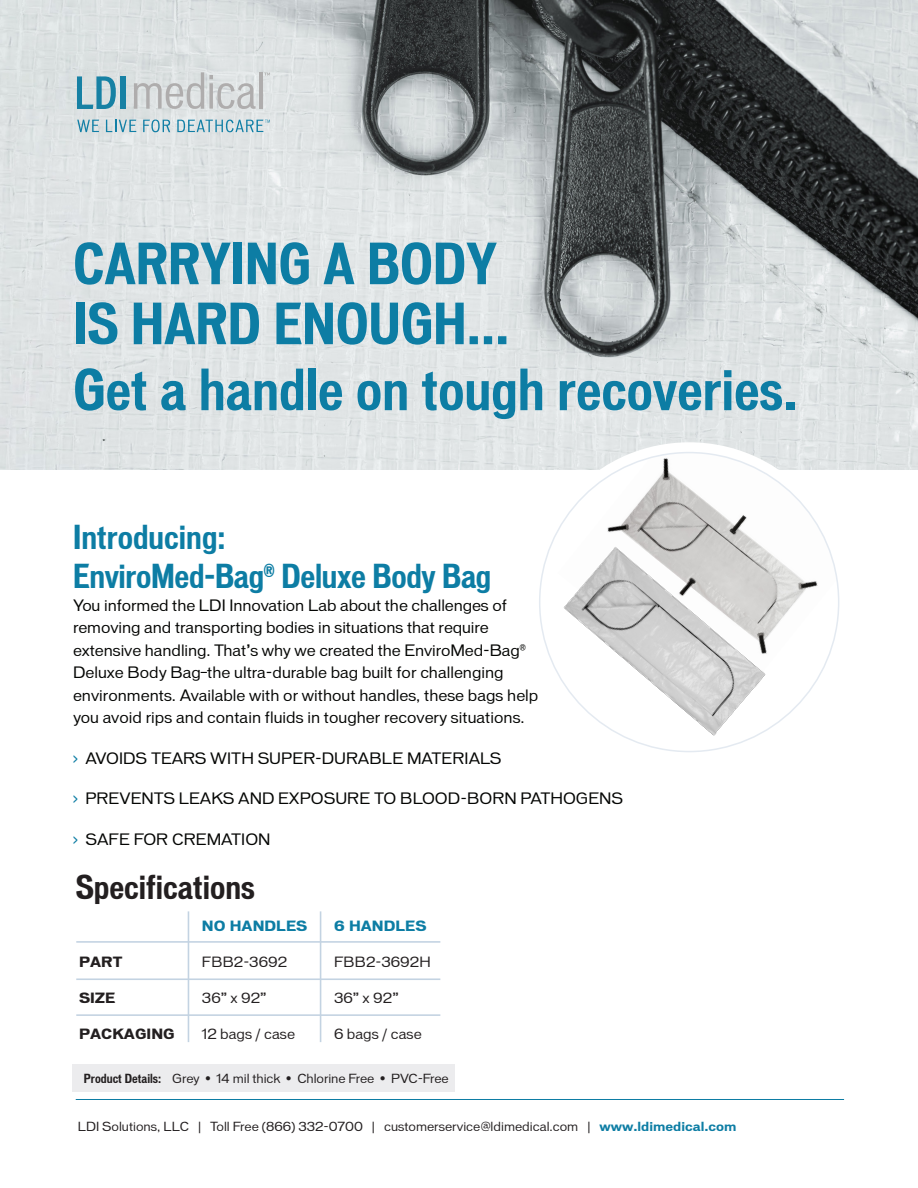
<style>
.page{position:relative;width:918px;height:1188px;background:#fff}
.page>*{position:absolute;margin:0;border:0;box-sizing:border-box;transform-origin:0 0}
.t1{font:54px/60px "Vonnes TT Bold Cond";color:#0d7da4}
.t2{font:31.5px/39px "Vonnes TT Bold Cond";letter-spacing:-.01em;color:#0d7da4}
.t3{font:31.5px "Vonnes TT Bold Cond";color:#231f20}
.t4{font:15px/22.5px "Vonnes";color:#040503}
.t5{font:13.5px "Vonnes";color:#231f20}
.t6{font:13.5px "Vonnes TT Bold";color:#231f20}
.t7{font:13.5px "Vonnes TT Bold";color:#0d7da4}
.t8{font:12px "Vonnes";color:#231f20}
.s1{color:#0d7da4}
.s2{font-family:"Vonnes TT Bold Cond"}
.s3{font-family:"Vonnes TT Bold";color:#0d7da4}
</style>
<div class="page">
<img style="left:0;top:0;width:918px;height:469px">
<div style="left:529px;top:442px;width:320px;height:320px;background:#fff;border-radius:50%"></div>
<img style="left:558px;top:453px;width:279px;height:222px">
<img style="left:540px;top:485px;width:280px;height:267px">
<hr style="left:76px;top:978px;width:364px;height:2px;background:#c3d3e2">
<hr style="left:76px;top:1014px;width:364px;height:2px;background:#c3d3e2">
<hr style="left:76px;top:941px;width:364px;height:2px;background:#c3d3e2">
<hr style="left:188px;top:911px;width:1px;height:131px;background:#c3d3e2">
<hr style="left:320px;top:911px;width:1px;height:131px;background:#c3d3e2">
<hr style="left:76px;top:1099px;width:768px;height:1px;background:#0d7da4">
<svg style="left:77px;top:76px;width:39px;height:33px"></svg>
<div style="left:121px;top:76px;width:5px;height:33px;background:#1781a4"></div>
<svg style="left:264px;top:73px;width:6px;height:3px"></svg>
<svg style="left:134px;top:72px;width:122px;height:37px;background:#d0d3d3"></svg>
<hr style="left:259px;top:72px;width:4px;height:37px;background:#afadad">
<svg style="left:77px;top:120px;width:22px;height:12px"></svg>
<svg style="left:106px;top:120px;width:30px;height:12px"></svg>
<svg style="left:143px;top:120px;width:27px;height:12px"></svg>
<svg style="left:177px;top:120px;width:93px;height:12px"></svg>
<div style="left:73px;top:1065px;width:382px;height:27px;background:#ececee"></div>
<h1 class="t1" style="left:73px;top:234px;width:438px">CARRYING A BODY<br>IS HARD ENOUGH…</h1>
<h1 class="t1" style="left:73px;top:360px;width:726px">Get a handle on tough recoveries.</h1>
<h2 class="t2" style="left:73px;top:518px;width:420px">Introducing:<br>EnviroMed-Bag<sup>®</sup> Deluxe Body Bag</h2>
<p class="t4" style="left:73px;top:594px;width:467px">You informed the LDI Innovation Lab about the challenges of removing and transporting bodies in situations that require extensive handling. That’s why we created the EnviroMed-Bag<sup>® </sup>Deluxe Body Bag–the ultra-durable bag built for challenging environments. Available with or without handles, these bags help you avoid rips and contain fluids in tougher recovery situations.</p>
<p class="t4" style="left:73px;top:747px;width:430px"><span class="s1">&gt;</span> AVOIDS TEARS WITH SUPER-DURABLE MATERIALS</p>
<p class="t4" style="left:73px;top:787px;width:552px"><span class="s1">&gt;</span> PREVENTS LEAKS AND EXPOSURE TO BLOOD-BORN PATHOGENS</p>
<p class="t4" style="left:73px;top:828px;width:199px"><span class="s1">&gt;</span> SAFE FOR CREMATION</p>
<h2 class="t3" style="left:76px;top:869px;width:181px">Specifications</h2>
<p class="t6" style="left:79px;top:953px;width:45px">PART</p>
<p class="t6" style="left:79px;top:989px;width:38px">SIZE</p>
<p class="t6" style="left:79px;top:1025px;width:97px">PACKAGING</p>
<p class="t7" style="left:202px;top:918px;width:107px">NO HANDLES</p>
<p class="t5" style="left:202px;top:954px;width:87px">FBB2-3692</p>
<p class="t5" style="left:202px;top:990px;width:66px">36” x 92”</p>
<p class="t5" style="left:202px;top:1026px;width:95px">12 bags / case</p>
<p class="t7" style="left:334px;top:918px;width:94px">6 HANDLES</p>
<p class="t5" style="left:334px;top:954px;width:98px">FBB2-3692H</p>
<p class="t5" style="left:334px;top:990px;width:66px">36” x 92”</p>
<p class="t5" style="left:334px;top:1026px;width:89px">6 bags / case</p>
<p class="t8" style="left:84px;top:1072px;width:366px"><span class="s2">Product Details:</span> Grey • 14 mil thick • Chlorine Free • PVC-Free</p>
<p class="t8" style="left:78px;top:1119px;width:660px">LDI Solutions, LLC | Toll Free (866) 332-0700 | customerservice@ldimedical.com | <span class="s3">www.ldimedical.com</span></p>
</div>
